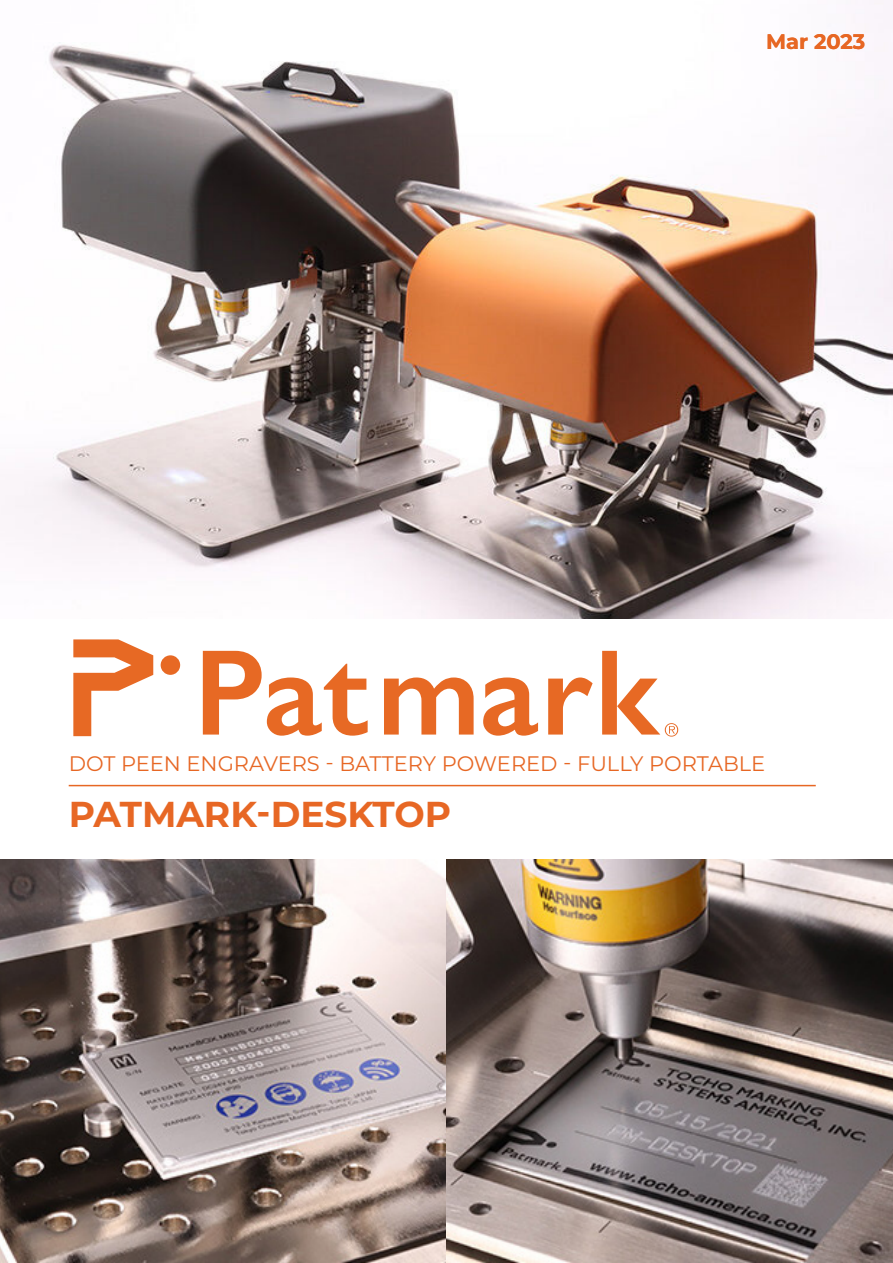
<style>
.page{position:relative;width:893px;height:1263px;background:#fff}
.page>*{position:absolute;margin:0;border:0;box-sizing:border-box;transform-origin:0 0}
.t1{font:700 36px "Montserrat";color:#e76724}
.t2{font:21px "Montserrat";color:#e76724}
.t3{font:700 21px "Montserrat";color:#e76724}
</style>
<div class="page">
<img style="left:0;top:859px;width:893px;height:404px">
<img style="left:1px;top:0;width:892px;height:619px">
<hr style="left:69px;top:785px;width:747px;height:1px;background:#e76724">
<svg style="left:73px;top:639px;width:80px;height:97px"></svg>
<div style="left:161px;top:655px;width:19px;height:20px;background:#e76924;border-radius:50%"></div>
<svg style="left:203px;top:651px;width:165px;height:85px"></svg>
<svg style="left:384px;top:677px;width:90px;height:57px"></svg>
<svg style="left:483px;top:677px;width:55px;height:59px"></svg>
<svg style="left:548px;top:677px;width:45px;height:57px"></svg>
<svg style="left:602px;top:651px;width:76px;height:86px"></svg>
<p class="t3" style="left:766px;top:26px;width:101px">Mar 2023</p>
<p class="t2" style="left:69px;top:749px;width:698px">DOT PEEN ENGRAVERS - BATTERY POWERED - FULLY PORTABLE</p>
<h1 class="t1" style="left:69px;top:788px;width:384px">PATMARK-DESKTOP</h1>
</div>
